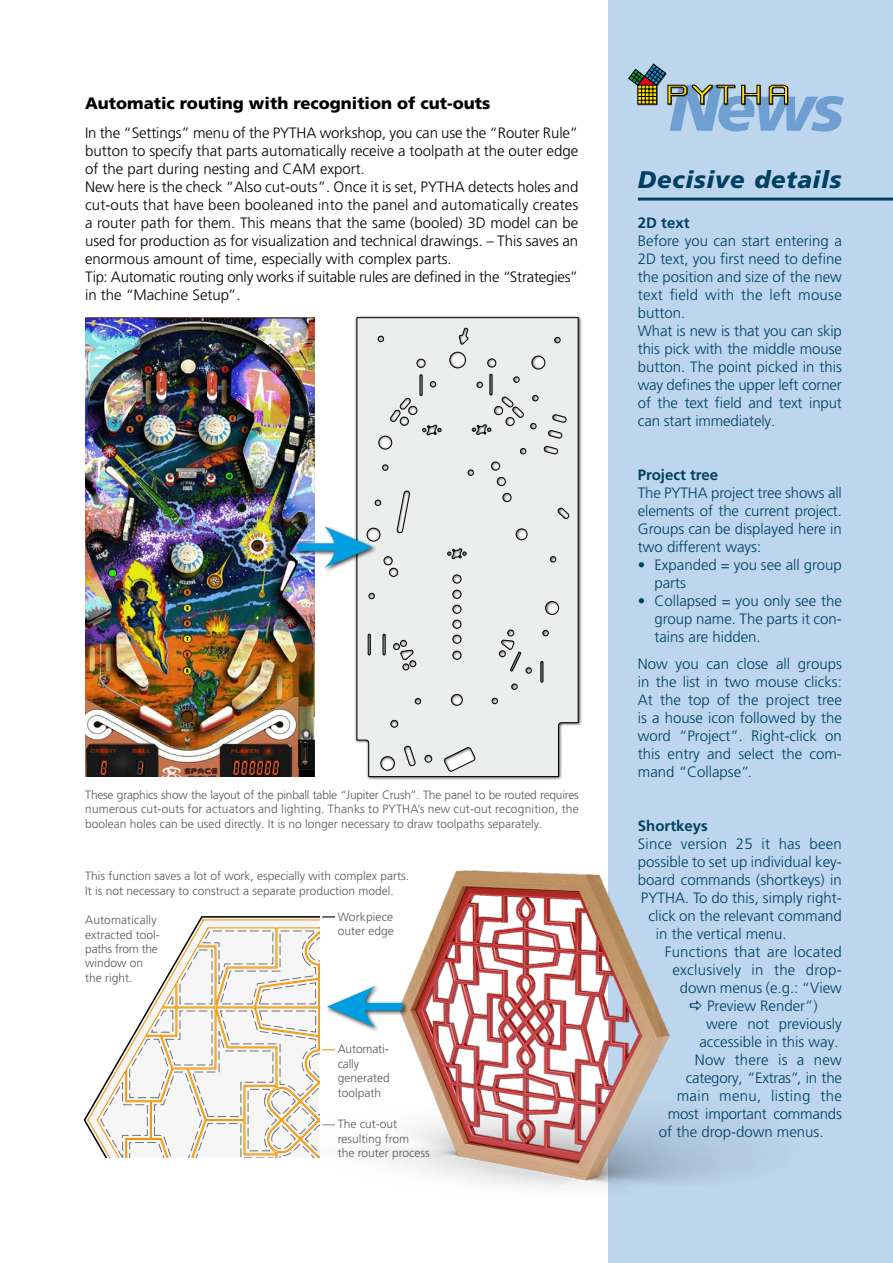
<style>
.page{position:relative;width:893px;height:1263px;background:#fff}
.page>*{position:absolute;margin:0;border:0;box-sizing:border-box;transform-origin:0 0}
.t1{font:italic 900 65.4px "Frutiger LT Pro";color:#6f9ed0}
.t2{font:italic 900 24px "Frutiger LT Pro";letter-spacing:.02em;color:#004163}
.t3{font:900 16.5px "Frutiger LT Pro";color:#000}
.t4{font:300 15px/18px "Frutiger LT Pro";color:#004163;text-align:justify}
.t5{font:300 15px/18px "Frutiger LT Pro";color:#000}
.t6{font:300 15px "Frutiger LT Pro";letter-spacing:.02em;color:#004163}
.t7{font:700 15px "Frutiger LT Pro";color:#004163}
.t8{font:300 15px "Frutiger LT Pro";letter-spacing:-.02em;color:#004163}
.t9{font:300 12px/14.4px "Frutiger LT Pro";color:#58585a}
</style>
<div class="page">
<div style="left:608px;top:0;width:285px;height:1263px;background:#bdd5ed"></div>
<hr style="left:638px;top:198px;width:255px;height:3px;background:#004163">
<svg style="left:628px;top:64px;width:160px;height:41px"></svg>
<img style="left:85px;top:317px;width:230px;height:460px">
<img style="left:213px;top:730px;width:541px;height:457px">
<div style="left:355px;top:315px;width:227px;height:465px;background:#000;opacity:.75"></div>
<svg style="left:357px;top:317px;width:221px;height:460px;background:#e3e4e4"></svg>
<div style="left:325px;top:984px;width:83px;height:49px;background:#000;opacity:.75"></div>
<div style="left:352px;top:1003px;width:51px;height:7px;background:#009ee0"></div>
<div style="left:295px;top:524px;width:83px;height:49px;background:#000;opacity:.75"></div>
<div style="left:297px;top:543px;width:51px;height:8px;background:#009ee0"></div>
<svg style="left:324px;top:526px;width:49px;height:42px"></svg>
<svg style="left:86px;top:916px;width:290px;height:242px"></svg>
<svg style="left:690px;top:1001px;width:12px;height:9px"></svg>
<p class="t3" style="left:85px;top:93px;width:407px">Automatic routing with recognition of cut-outs</p>
<p class="t5" style="left:85px;top:124px;width:495px">In the “Settings” menu of the PYTHA workshop, you can use the “Router Rule” button to specify that parts automatically receive a toolpath at the outer edge of the part during nesting and CAM export.<br>New here is the check “Also cut-outs”. Once it is set, PYTHA detects holes and cut-outs that have been booleaned into the panel and automatically creates a router path for them. This means that the same (booled) 3D model can be used for production as for visualization and technical drawings. – This saves an enormous amount of time, especially with complex parts.<br>Tip: Automatic routing only works if suitable rules are defined in the “Strategies” in the “Machine Setup”.</p>
<p class="t9" style="left:85px;top:788px;width:495px;text-align:justify">These graphics show the layout of the pinball table “Jupiter Crush”. The panel to be routed requires numerous cut-outs for actuators and lighting. Thanks to PYTHA’s new cut-out recognition, the boolean holes can be used directly. It is no longer necessary to draw toolpaths separately.</p>
<p class="t9" style="left:85px;top:869px;width:326px">This function saves a lot of work, especially with complex parts.<br>It is not necessary to construct a separate production model.</p>
<p class="t9" style="left:85px;top:913px;width:76px">Automatically extracted tool&shy;paths from the window on the right.</p>
<p class="t9" style="left:338px;top:909px;width:58px">Workpiece outer edge</p>
<p class="t9" style="left:338px;top:1042px;width:54px">Automati&shy;cally generated toolpath</p>
<p class="t9" style="left:338px;top:1117px;width:94px">The cut-out resulting from<br>the router process</p>
<h1 class="t1" style="left:669px;top:69px;width:177px">News</h1>
<h2 class="t2" style="left:638px;top:165px;width:205px">Decisive details</h2>
<p class="t7" style="left:638px;top:214px;width:53px">2D text</p>
<p class="t4" style="left:638px;top:232px;width:206px;text-align:left">Before you can start entering a<br>2D text, you first need to define the position and size of the new text field with the left mouse button.<br>What is new is that you can skip this pick with the middle mouse button. The point picked in this way defines the upper left corner of the text field and text input can start immediately.</p>
<p class="t7" style="left:638px;top:466px;width:82px">Project tree</p>
<p class="t4" style="left:638px;top:484px;width:206px">The PYTHA project tree shows all elements of the current project.<br>Groups can be displayed here in two different ways:</p>
<p class="t4" style="left:654px;top:556px;width:189px;text-indent:-16px">• Expanded = you see all group parts</p>
<p class="t4" style="left:654px;top:592px;width:189px;text-indent:-16px">• Collapsed = you only see the group name. The parts it con&shy;tains are hidden.</p>
<p class="t4" style="left:638px;top:655px;width:206px">Now you can close all groups in the list in two mouse clicks:<br>At the top of the project tree is a house icon followed by the word “Project”. Right-click on this entry and select the com&shy;mand “Collapse”.</p>
<p class="t7" style="left:638px;top:817px;width:72px">Shortkeys</p>
<p class="t4" style="left:638px;top:835px;width:206px">Since version 25 it has been</p>
<p class="t4" style="left:638px;top:853px;width:206px">possible to set up individual key-</p>
<p class="t4" style="left:638px;top:871px;width:206px">board commands (shortkeys) in</p>
<p class="t4" style="left:641px;top:889px;width:203px">PYTHA. To do this, simply right-</p>
<p class="t4" style="left:648px;top:907px;width:195px">click on the relevant command</p>
<p class="t4" style="left:656px;top:925px;width:132px">in the vertical menu.</p>
<p class="t4" style="left:665px;top:943px;width:179px">Functions that are located</p>
<p class="t6" style="left:672px;top:961px;width:171px">exclusively in the drop-</p>
<p class="t4" style="left:680px;top:979px;width:163px">down menus (e.g.: “View</p>
<p class="t4" style="left:707px;top:997px;width:112px">Preview Render”)</p>
<p class="t4" style="left:706px;top:1015px;width:137px">were not previously</p>
<p class="t4" style="left:699px;top:1033px;width:141px">accessible in this way.</p>
<p class="t4" style="left:695px;top:1051px;width:149px">Now there is a new</p>
<p class="t8" style="left:686px;top:1069px;width:158px">category, “Extras”, in the</p>
<p class="t6" style="left:677px;top:1087px;width:167px">main menu, listing the</p>
<p class="t4" style="left:668px;top:1105px;width:176px">most important commands</p>
<p class="t4" style="left:659px;top:1123px;width:166px">of the drop-down menus.</p>
</div>
